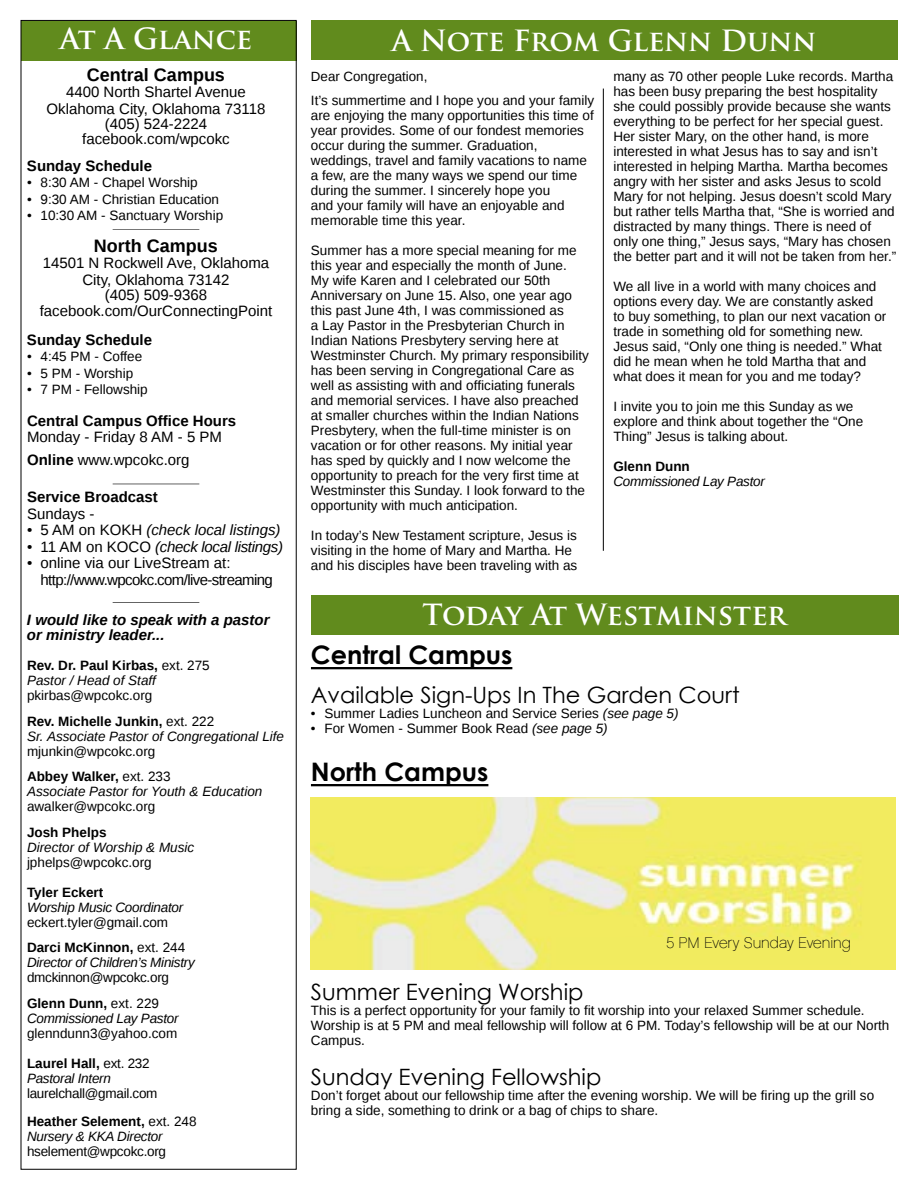
<style>
.page{position:relative;width:918px;height:1188px;background:#fff}
.page>*{position:absolute;margin:0;border:0;box-sizing:border-box;transform-origin:0 0}
.t1{font:700 28.5px "Trajan Pro";letter-spacing:-.005em;color:#fff}
.t2{font:700 25.5px "Century Gothic";color:#000}
.t3{font:22.5px "Century Gothic";color:#000}
.t4{font:700 18px "Liberation Sans";color:#000}
.t5{font:15.6px "Chalet Paris Nineteen Sixty";color:#000;scale:.96 1}
.t6{font:15px/16.5px "Liberation Sans";color:#000;text-align:center}
.t7{font:700 15px "Liberation Sans";color:#000}
.t8{font:15px/16.5px "Liberation Sans";letter-spacing:-.04em;color:#000}
.t9{font:italic 15px "Liberation Sans";letter-spacing:-.01em;color:#000}
.t10{font:italic 700 15px/15px "Liberation Sans";color:#000}
.t11{font:13.5px/15px "Liberation Sans";color:#000}
.t12{font:italic 13.5px/15px "Liberation Sans";letter-spacing:-.02em;color:#000}
.t13{font:13.5px/25.5px "Liberation Sans";letter-spacing:-.02em;color:#000}
.t14{font:italic 13.5px "Liberation Sans";color:#000}
.t15{font:700 13.5px/15px "Liberation Sans";color:#000}
.t16{font:13.35px "Liberation Sans";color:#000}
.s1{font-weight:700}
.s2{font-style:normal}
.s3{font-weight:400}
.s4{font-weight:400;font-style:italic}
.s5{font-weight:700;font-style:normal}
.s6{font-style:italic}
</style>
<div class="page">
<div style="left:311px;top:20px;width:586px;height:40px;background:#618b1d"></div>
<hr style="left:311px;top:667px;width:201px;height:2px;background:#000">
<hr style="left:311px;top:784px;width:177px;height:2px;background:#000">
<hr style="left:603px;top:89px;width:1px;height:462px;background:#000">
<div style="left:21px;top:21px;width:275px;height:39px;background:#618b1d"></div>
<div style="left:311px;top:595px;width:587px;height:39px;background:#618b1d"></div>
<hr style="left:113px;top:229px;width:86px;height:1px;background:#000">
<hr style="left:113px;top:484px;width:86px;height:1px;background:#000">
<hr style="left:113px;top:602px;width:86px;height:1px;background:#000">
<img style="left:310px;top:797px;width:586px;height:173px">
<div style="left:556px;top:937px;width:295px;height:28px;background:#f1eb5f"></div>
<h1 class="t1" style="left:60px;top:21px;width:194px">At A Glance</h1>
<h3 class="t4" style="left:87px;top:62px;width:140px">Central Campus</h3>
<p class="t6" style="left:47px;top:84px;width:220px">4400 North Shartel Avenue<br>Oklahoma City, Oklahoma 73118</p>
<p class="t6" style="left:82px;top:117px;width:149px;line-height:15px">(405) 524-2224 facebook.com/wpcokc</p>
<p class="t7" style="left:27px;top:155px;width:127px">Sunday Schedule</p>
<p class="t11" style="left:27px;top:176px;width:172px">• 8:30 AM - Chapel Worship</p>
<p class="t11" style="left:27px;top:192px;width:194px">• 9:30 AM - Christian Education</p>
<p class="t11" style="left:27px;top:209px;width:198px">• 10:30 AM - Sanctuary Worship</p>
<h3 class="t4" style="left:94px;top:233px;width:126px">North Campus</h3>
<p class="t6" style="left:43px;top:255px;width:228px">14501 N Rockwell Ave, Oklahoma<br>City, Oklahoma 73142</p>
<p class="t6" style="left:40px;top:287px;width:234px">(405) 509-9368 facebook.com/OurConnectingPoint</p>
<p class="t7" style="left:27px;top:329px;width:127px">Sunday Schedule</p>
<p class="t11" style="left:27px;top:350px;width:117px">• 4:45 PM - Coffee</p>
<p class="t11" style="left:27px;top:366px;width:108px">• 5 PM - Worship</p>
<p class="t11" style="left:27px;top:383px;width:122px">• 7 PM - Fellowship</p>
<p class="t7" style="left:27px;top:410px;width:211px">Central Campus Office Hours</p>
<p class="t6" style="left:27px;top:426px;width:197px;line-height:22.5px;text-align:left">Monday - Friday 8 AM - 5 PM<br><span class="s1">Online</span> www.wpcokc.org</p>
<p class="t7" style="left:27px;top:487px;width:132px">Service Broadcast</p>
<p class="t6" style="left:27px;top:506px;width:69px">Sundays -</p>
<p class="t9" style="left:27px;top:520px;width:255px"><span class="s2">• 5 AM on KOKH</span> (check local listings)</p>
<p class="t9" style="left:27px;top:537px;width:258px"><span class="s2">• 11 AM on KOCO</span> (check local listings)</p>
<p class="t8" style="left:40px;top:555px;width:234px;text-indent:-13px">• online via our LiveStream at: http://www.wpcokc.com/live-streaming</p>
<p class="t10" style="left:27px;top:612px;width:244px">I would like to speak with a pastor or ministry leader...</p>
<p class="t15" style="left:27px;top:658px;width:184px">Rev. Dr. Paul Kirbas, <span class="s3">ext. 275<br></span><span class="s4">Pastor / Head of Staff</span></p>
<p class="t11" style="left:27px;top:683px;width:189px;line-height:25.5px">pkirbas@wpcokc.org<br><span class="s1">Rev. Michelle Junkin,</span> ext. 222</p>
<p class="t14" style="left:27px;top:727px;width:259px">Sr. Associate Pastor of Congregational Life</p>
<p class="t11" style="left:27px;top:739px;width:145px;line-height:25.5px">mjunkin@wpcokc.org<br><span class="s1">Abbey Walker,</span> ext. 233</p>
<p class="t14" style="left:27px;top:783px;width:237px">Associate Pastor for Youth &amp; Education</p>
<p class="t11" style="left:27px;top:800px;width:130px">awalker@wpcokc.org</p>
<p class="t15" style="left:27px;top:824px;width:81px">Josh Phelps</p>
<p class="t14" style="left:27px;top:838px;width:169px">Director of Worship &amp; Music</p>
<p class="t11" style="left:27px;top:855px;width:126px">jphelps@wpcokc.org</p>
<p class="t15" style="left:27px;top:884px;width:78px">Tyler Eckert</p>
<p class="t12" style="left:27px;top:899px;width:158px">Worship Music Coordinator</p>
<p class="t11" style="left:27px;top:910px;width:160px;line-height:25.5px">eckert.tyler@gmail.com<br><span class="s1">Darci McKinnon,</span> ext. 244</p>
<p class="t12" style="left:27px;top:955px;width:169px">Director of Children’s Ministry</p>
<p class="t13" style="left:27px;top:965px;width:144px">dmckinnon@wpcokc.org<br><span class="s1">Glenn Dunn,</span> ext. 229</p>
<p class="t12" style="left:27px;top:1010px;width:153px">Commissioned Lay Pastor</p>
<p class="t11" style="left:27px;top:1026px;width:152px">glenndunn3@yahoo.com</p>
<p class="t12" style="left:27px;top:1055px;width:124px"><span class="s5">Laurel Hall,</span> <span class="s2">ext. 232<br></span>Pastoral Intern</p>
<p class="t13" style="left:27px;top:1079px;width:171px;line-height:28.5px">laurelchall@gmail.com<br><span class="s1">Heather Selement,</span> ext. 248</p>
<p class="t12" style="left:27px;top:1129px;width:137px">Nursery &amp; KKA Director</p>
<p class="t13" style="left:27px;top:1139px;width:141px">hselement@wpcokc.org</p>
<h1 class="t1" style="left:392px;top:23px;width:426px">A Note From Glenn Dunn</h1>
<p class="t16" style="left:311px;top:69px;width:118px">Dear Congregation,</p>
<p class="t11" style="left:311px;top:93px;width:285px">It’s summertime and I hope you and your family are enjoying the many opportunities this time of year provides. Some of our fondest memories occur during the summer. Graduation, weddings, travel and family vacations to name a few, are the many ways we spend our time during the summer. I sincerely hope you<br>and your family will have an enjoyable and memorable time this year.</p>
<p class="t11" style="left:311px;top:243px;width:280px">Summer has a more special meaning for me this year and especially the month of June.<br>My wife Karen and I celebrated our 50th Anniversary on June 15. Also, one year ago this past June 4th, I was commissioned as<br>a Lay Pastor in the Presbyterian Church in Indian Nations Presbytery serving here at Westminster Church. My primary responsibility has been serving in Congregational Care as well as assisting with and officiating funerals and memorial services. I have also preached at smaller churches within the Indian Nations Presbytery, when the full-time minister is on vacation or for other reasons. My initial year has sped by quickly and I now welcome the opportunity to preach for the very first time at Westminster this Sunday. I look forward to the opportunity with much anticipation.</p>
<p class="t11" style="left:311px;top:528px;width:268px">In today’s New Testament scripture, Jesus is visiting in the home of Mary and Martha. He and his disciples have been traveling with as</p>
<p class="t11" style="left:613px;top:69px;width:284px">many as 70 other people Luke records. Martha has been busy preparing the best hospitality she could possibly provide because she wants everything to be perfect for her special guest.<br>Her sister Mary, on the other hand, is more interested in what Jesus has to say and isn’t interested in helping Martha. Martha becomes angry with her sister and asks Jesus to scold Mary for not helping. Jesus doesn’t scold Mary but rather tells Martha that, “She is worried and distracted by many things. There is need of only one thing,” Jesus says, “Mary has chosen the better part and it will not be taken from her.”</p>
<p class="t11" style="left:613px;top:279px;width:275px">We all live in a world with many choices and options every day. We are constantly asked to buy something, to plan our next vacation or trade in something old for something new.<br>Jesus said, “Only one thing is needed.” What did he mean when he told Martha that and what does it mean for you and me today?</p>
<p class="t11" style="left:613px;top:399px;width:251px">I invite you to join me this Sunday as we explore and think about together the “One<br>Thing” Jesus is talking about.</p>
<p class="t15" style="left:613px;top:459px;width:78px">Glenn Dunn</p>
<p class="t12" style="left:613px;top:474px;width:153px">Commissioned Lay Pastor</p>
<h1 class="t1" style="left:422px;top:597px;width:366px">Today At Westminster</h1>
<h2 class="t2" style="left:311px;top:635px;width:203px">Central Campus</h2>
<h3 class="t3" style="left:311px;top:679px;width:430px">Available Sign-Ups In The Garden Court</h3>
<p class="t11" style="left:311px;top:706px;width:369px">• Summer Ladies Luncheon and Service Series <span class="s6">(see page 5)</span></p>
<p class="t11" style="left:311px;top:721px;width:298px">• For Women - Summer Book Read <span class="s6">(see page 5)</span></p>
<h2 class="t2" style="left:311px;top:752px;width:179px">North Campus</h2>
<p class="t5" style="left:666px;top:934px;width:194px">5 PM Every Sunday Evening</p>
<h3 class="t3" style="left:311px;top:976px;width:274px">Summer Evening Worship</h3>
<p class="t11" style="left:311px;top:1003px;width:580px">This is a perfect opportunity for your family to fit worship into your relaxed Summer schedule.<br>Worship is at 5 PM and meal fellowship will follow at 6 PM. Today’s fellowship will be at our North<br>Campus.</p>
<h3 class="t3" style="left:311px;top:1061px;width:292px">Sunday Evening Fellowship</h3>
<p class="t11" style="left:311px;top:1089px;width:565px">Don’t forget about our fellowship time after the evening worship. We will be firing up the grill so bring a side, something to drink or a bag of chips to share.</p>
</div>
